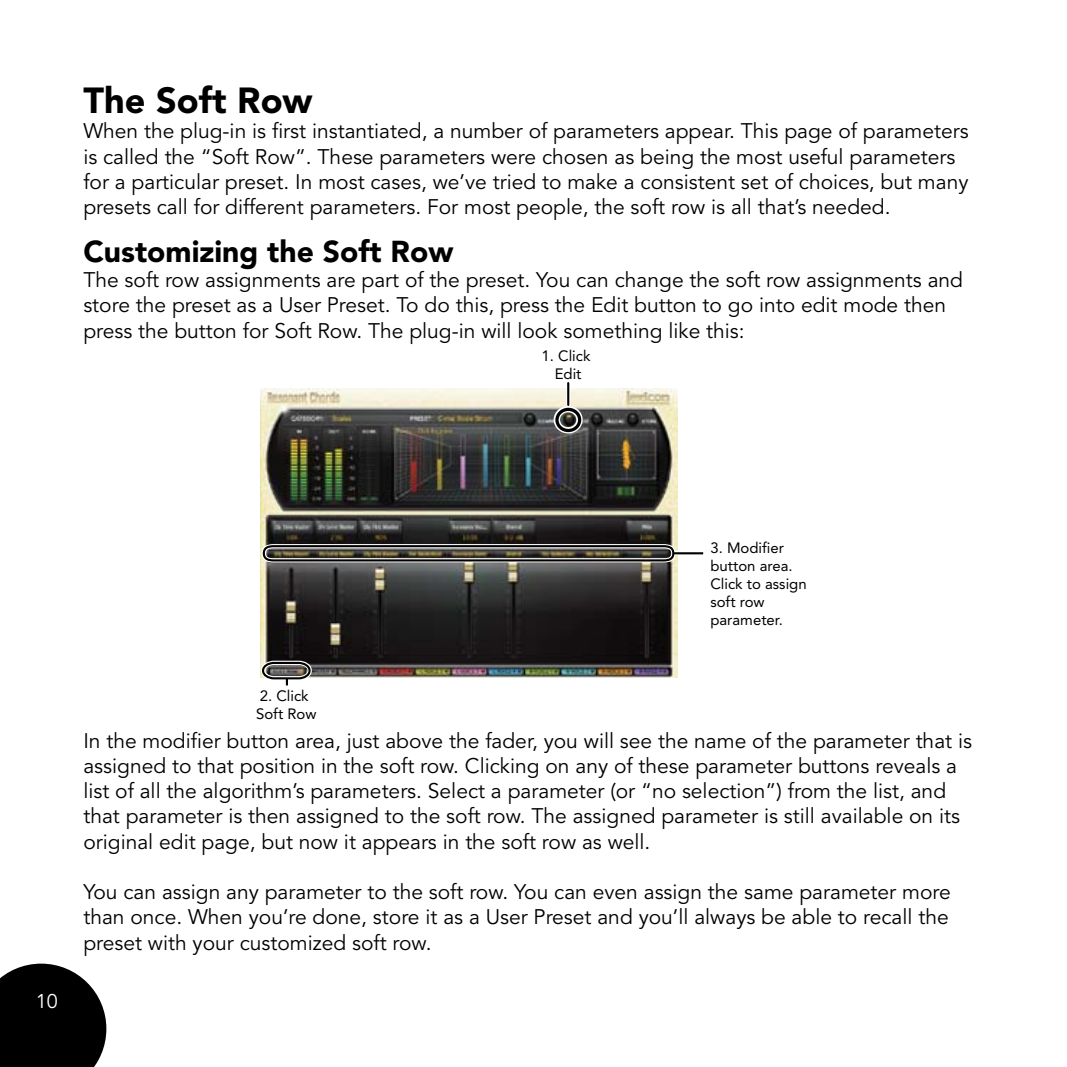
<style>
.page{position:relative;width:1067px;height:1067px;background:#fff}
.page>*{position:absolute;margin:0;border:0;box-sizing:border-box;transform-origin:0 0}
.t1{font:900 36px "Avenir";color:#000}
.t2{font:900 30px "Avenir";color:#000}
.t3{font:21px/25.2px "Avenir";color:#000}
.t4{font:19.8px "Avenir";color:#fff}
.t5{font:15px/18px "Avenir";color:#000}
</style>
<div class="page">
<svg style="left:0;top:963px;width:106px;height:103px;background:#1c1c1c"></svg>
<img style="left:260px;top:389px;width:417px;height:288px">
<svg style="left:260px;top:658px;width:54px;height:27px"></svg>
<svg style="left:677px;top:554px;width:26px;height:1px"></svg>
<svg style="left:260px;top:542px;width:417px;height:22px;background:#636059"></svg>
<hr style="left:673px;top:552px;width:30px;height:2px;background:#000">
<div style="left:553px;top:406px;width:29px;height:27px;border:6px solid #fbfbfb;border-radius:50%"></div>
<div style="left:555px;top:408px;width:26px;height:24px;border:3px solid #000;border-radius:50%"></div>
<svg style="left:566px;top:383px;width:4px;height:22px"></svg>
<hr style="left:567px;top:383px;width:2px;height:22px;background:#000">
<h1 class="t1" style="left:83px;top:79px;width:231px">The Soft Row</h1>
<p class="t3" style="left:83px;top:119px;width:886px">When the plug-in is first instantiated, a number of parameters appear. This page of parameters is called the “Soft Row”. These parameters were chosen as being the most useful parameters for a particular preset. In most cases, we’ve tried to make a consistent set of choices, but many presets call for different parameters. For most people, the soft row is all that’s needed.</p>
<h2 class="t2" style="left:83px;top:233px;width:371px">Customizing the Soft Row</h2>
<p class="t3" style="left:83px;top:268px;width:881px">The soft row assignments are part of the preset. You can change the soft row assignments and store the preset as a User Preset. To do this, press the Edit button to go into edit mode then press the button for Soft Row. The plug-in will look something like this:</p>
<p class="t5" style="left:541px;top:347px;width:50px;text-align:center">1. Click<br>Edit</p>
<p class="t4" style="left:36px;top:989px;width:23px">10</p>
<p class="t5" style="left:256px;top:686px;width:62px">2. Click<br>Soft Row</p>
<p class="t5" style="left:710px;top:539px;width:98px">3. Modifier button area.<br>Click to assign soft row parameter.</p>
<p class="t3" style="left:83px;top:728px;width:890px">In the modifier button area, just above the fader, you will see the name of the parameter that is assigned to that position in the soft row. Clicking on any of these parameter buttons reveals a list of all the algorithm’s parameters. Select a parameter (or “no selection”) from the list, and that parameter is then assigned to the soft row. The assigned parameter is still available on its original edit page, but now it appears in the soft row as well.</p>
<p class="t3" style="left:83px;top:879px;width:868px;text-align:justify">You can assign any parameter to the soft row. You can even assign the same parameter more than once. When you’re done, store it as a User Preset and you’ll always be able to recall the preset with your customized soft row.</p>
</div>
